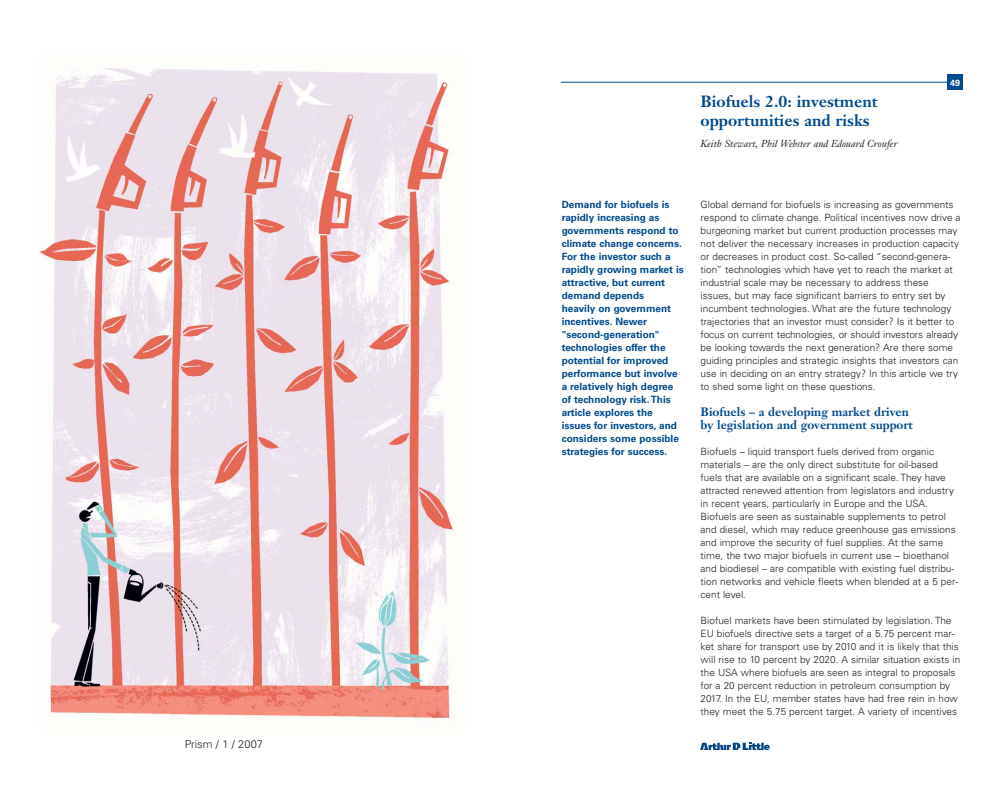
<style>
.page{position:relative;width:1008px;height:792px;background:#fff}
.page>*{position:absolute;margin:0;border:0;box-sizing:border-box;transform-origin:0 0}
.t1{font:700 16px/19.6px "Janson Text";color:#004a8d}
.t2{font:700 12px/13px "Janson Text";color:#004a8d}
.t3{font:300 11px "Univers";color:#231f20}
.t4{font:300 10px/13px "Univers";color:#231f20}
.t5{font:700 10px/13px "Univers";color:#004a8d}
.t6{font:italic 10px "Janson Text";color:#231f20}
.t7{font:700 9px "Univers";color:#fff}
</style>
<div class="page">
<img style="left:39px;top:68px;width:415px;height:654px">
<hr style="left:561px;top:82px;width:386px;height:1px;background:#004a8d">
<svg style="left:700px;top:743px;width:70px;height:7px"></svg>
<div style="left:947px;top:75px;width:16px;height:15px;background:#004a8d"></div>
<p class="t3" style="left:185px;top:741px;width:80px">Prism / 1 / 2007</p>
<h1 class="t1" style="left:701px;top:93px;width:179px">Biofuels 2.0: investment opportunities and risks</h1>
<p class="t6" style="left:701px;top:140px;width:199px">Keith Stewart, Phil Webster and Edouard Croufer</p>
<p class="t7" style="left:950px;top:79px;width:12px">49</p>
<p class="t5" style="left:562px;top:199px;width:124px">Demand for biofuels is rapidly increasing as governments respond to climate change concerns.<br>For the investor such a rapidly growing market is attractive, but current demand depends<br>heavily on government incentives. Newer "second-generation" technologies offer the potential for improved performance but involve a relatively high degree of technology risk.This article explores the issues for investors, and considers some possible strategies for success.</p>
<p class="t4" style="left:701px;top:199px;width:262px">Global demand for biofuels is increasing as governments respond to climate change. Political incentives now drive a burgeoning market but current production processes may not deliver the necessary increases in production capacity or decreases in product cost. So-called “second-genera&shy;tion” technologies which have yet to reach the market at industrial scale may be necessary to address these issues, but may face significant barriers to entry set by incumbent technologies. What are the future technology trajectories that an investor must consider? Is it better to focus on current technologies, or should investors already be looking towards the next generation? Are there some guiding principles and strategic insights that investors can use in deciding on an entry strategy? In this article we try to shed some light on these questions.</p>
<p class="t2" style="left:701px;top:406px;width:214px">Biofuels – a developing market driven by legislation and government support</p>
<p class="t4" style="left:701px;top:446px;width:259px">Biofuels – liquid transport fuels derived from organic materials – are the only direct substitute for oil-based fuels that are available on a significant scale. They have attracted renewed attention from legislators and industry in recent years, particularly in Europe and the USA.<br>Biofuels are seen as sustainable supplements to petrol and diesel, which may reduce greenhouse gas emissions and improve the security of fuel supplies. At the same time, the two major biofuels in current use – bioethanol and biodiesel – are compatible with existing fuel distribu&shy;tion networks and vehicle fleets when blended at a 5 per&shy;cent level.</p>
<p class="t4" style="left:701px;top:615px;width:261px">Biofuel markets have been stimulated by legislation. The EU biofuels directive sets a target of a 5.75 percent mar&shy;ket share for transport use by 2010 and it is likely that this will rise to 10 percent by 2020. A similar situation exists in the USA where biofuels are seen as integral to proposals for a 20 percent reduction in petroleum consumption by 2017. In the EU, member states have had free rein in how they meet the 5.75 percent target. A variety of incentives</p>
</div>
